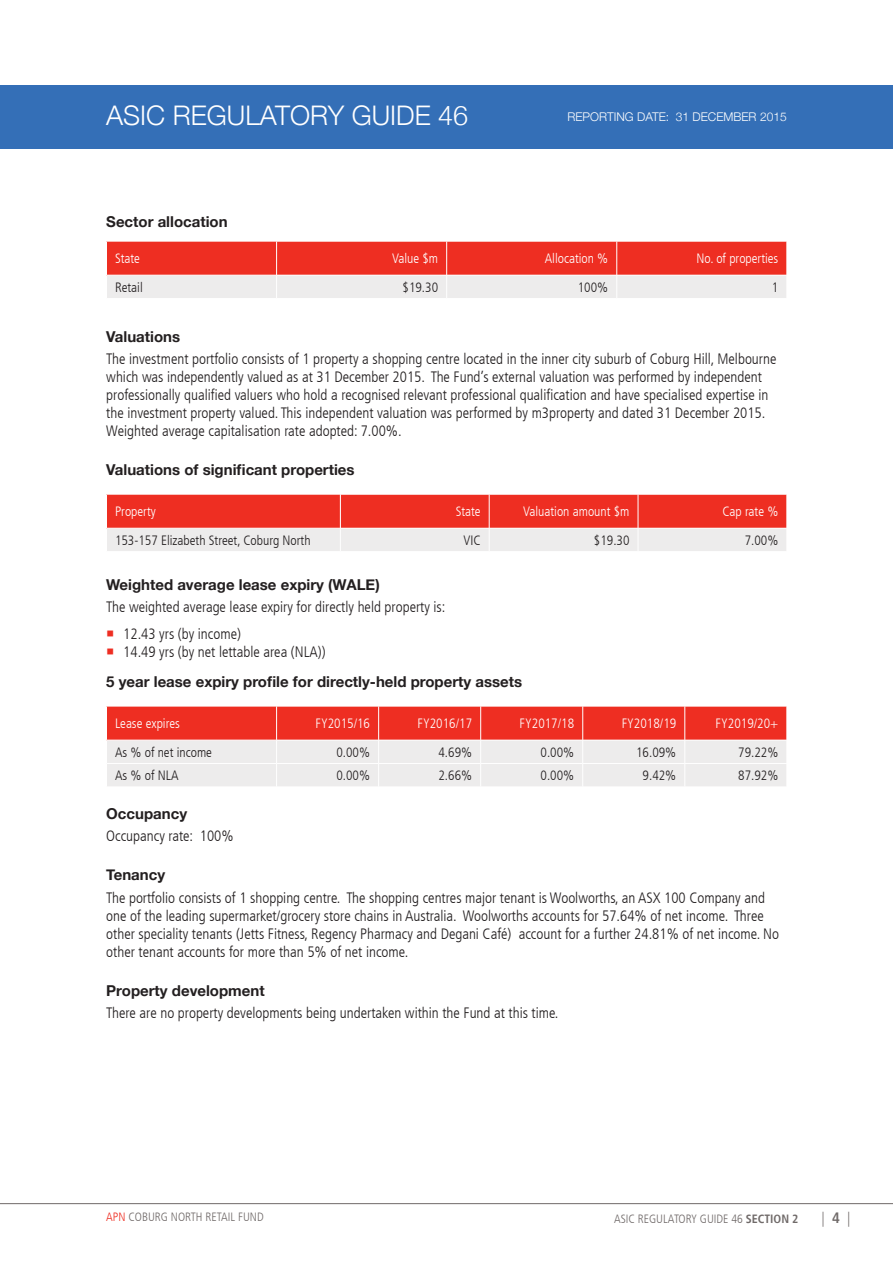
<style>
.page{position:relative;width:893px;height:1263px;background:#fff}
.page>*{position:absolute;margin:0;border:0;box-sizing:border-box;transform-origin:0 0}
.t1{font:300 27px "Helvetica Neue";color:#fff}
.Body_text{font:300 condensed 15px/18px "Frutiger LT";color:#231f20}
.Sub_head_2{font:700 15px "Helvetica Neue";color:#231f20}
.t2{font:300 condensed 15px "Frutiger LT";color:#706a69}
.t3{font:300 condensed 13.5px "Frutiger LT";color:#231f20}
.t4{font:300 condensed 13.5px "Frutiger LT";color:#fff}
.t5{font:300 condensed 12px "Frutiger LT";color:#706a69}
.t6{font:300 12px "Helvetica Neue";color:#fff}
.s1{color:#ee2e22}
.s2{font-weight:700}
</style>
<div class="page">
<div style="left:0;top:85px;width:893px;height:64px;background:#346fb7"></div>
<hr style="left:0;top:1203px;width:893px;height:1px;background:#706a69">
<svg style="left:106px;top:241px;width:681px;height:57px;background:#ee7f78"></svg>
<svg style="left:106px;top:494px;width:681px;height:57px;background:#ee7f78"></svg>
<svg style="left:106px;top:706px;width:681px;height:80px;background:#ee9f9a"></svg>
<h1 class="t1" style="left:106px;top:94px;width:363px">ASIC REGULATORY GUIDE 46</h1>
<p class="t6" style="left:567px;top:107px;width:221px">REPORTING DATE: 31 DECEMBER 2015</p>
<p class="Sub_head_2" style="left:106px;top:210px;width:123px">Sector allocation</p>
<p class="t4" style="left:115px;top:251px;width:27px">State</p>
<p class="t4" style="left:392px;top:251px;width:48px">Value $m</p>
<p class="t4" style="left:545px;top:251px;width:65px">Allocation %</p>
<p class="t4" style="left:697px;top:251px;width:83px">No. of properties</p>
<p class="t3" style="left:115px;top:280px;width:29px">Retail</p>
<p class="t3" style="left:403px;top:280px;width:37px">$19.30</p>
<p class="t3" style="left:578px;top:280px;width:32px">100%</p>
<p class="t3" style="left:772px;top:280px;width:8px">1</p>
<p class="Sub_head_2" style="left:106px;top:325px;width:75px">Valuations</p>
<p class="Body_text" style="left:106px;top:350px;width:672px">The investment portfolio consists of 1 property a shopping centre located in the inner city suburb of Coburg Hill, Melbourne which was independently valued as at 31 December 2015. The Fund’s external valuation was performed by independent professionally qualified valuers who hold a recognised relevant professional qualification and have specialised expertise in the investment property valued. This independent valuation was performed by m3property and dated 31 December 2015.<br>Weighted average capitalisation rate adopted: 7.00%.</p>
<p class="Sub_head_2" style="left:106px;top:458px;width:250px">Valuations of significant properties</p>
<p class="t4" style="left:115px;top:504px;width:42px">Property</p>
<p class="t4" style="left:456px;top:504px;width:27px">State</p>
<p class="t4" style="left:523px;top:504px;width:108px">Valuation amount $m</p>
<p class="t4" style="left:722px;top:504px;width:57px">Cap rate %</p>
<p class="t3" style="left:115px;top:533px;width:197px">153-157 Elizabeth Street, Coburg North</p>
<p class="t3" style="left:463px;top:533px;width:19px">VIC</p>
<p class="t3" style="left:594px;top:533px;width:37px">$19.30</p>
<p class="t3" style="left:745px;top:533px;width:35px">7.00%</p>
<p class="Sub_head_2" style="left:106px;top:573px;width:275px">Weighted average lease expiry (WALE)</p>
<p class="Body_text" style="left:106px;top:598px;width:341px">The weighted average lease expiry for directly held property is:</p>
<p class="Body_text" style="left:106px;top:625px;width:136px"><span class="s1">○</span> 12.43 yrs (by income)</p>
<p class="Body_text" style="left:106px;top:643px;width:221px"><span class="s1">○</span> 14.49 yrs (by net lettable area (NLA))</p>
<p class="Sub_head_2" style="left:106px;top:670px;width:417px">5 year lease expiry profile for directly-held property assets</p>
<p class="t4" style="left:115px;top:716px;width:67px">Lease expires</p>
<p class="t4" style="left:315px;top:716px;width:56px">FY2015/16</p>
<p class="t4" style="left:418px;top:716px;width:56px">FY2016/17</p>
<p class="t4" style="left:520px;top:716px;width:56px">FY2017/18</p>
<p class="t4" style="left:622px;top:716px;width:56px">FY2018/19</p>
<p class="t4" style="left:716px;top:716px;width:64px">FY2019/20+</p>
<p class="t3" style="left:115px;top:744px;width:99px">As % of net income</p>
<p class="t3" style="left:336px;top:744px;width:35px">0.00%</p>
<p class="t3" style="left:438px;top:744px;width:35px">4.69%</p>
<p class="t3" style="left:541px;top:744px;width:35px">0.00%</p>
<p class="t3" style="left:636px;top:744px;width:42px">16.09%</p>
<p class="t3" style="left:738px;top:744px;width:42px">79.22%</p>
<p class="t3" style="left:115px;top:768px;width:65px">As % of NLA</p>
<p class="t3" style="left:336px;top:768px;width:35px">0.00%</p>
<p class="t3" style="left:438px;top:768px;width:35px">2.66%</p>
<p class="t3" style="left:541px;top:768px;width:35px">0.00%</p>
<p class="t3" style="left:643px;top:768px;width:35px">9.42%</p>
<p class="t3" style="left:738px;top:768px;width:42px">87.92%</p>
<p class="Sub_head_2" style="left:106px;top:802px;width:82px">Occupancy</p>
<p class="Body_text" style="left:106px;top:827px;width:129px">Occupancy rate: 100%</p>
<p class="Sub_head_2" style="left:106px;top:863px;width:60px">Tenancy</p>
<p class="Body_text" style="left:106px;top:889px;width:674px">The portfolio consists of 1 shopping centre. The shopping centres major tenant is Woolworths, an ASX 100 Company and one of the leading supermarket/grocery store chains in Australia. Woolworths accounts for 57.64% of net income. Three other speciality tenants (Jetts Fitness, Regency Pharmacy and Degani Café) account for a further 24.81% of net income. No other tenant accounts for more than 5% of net income.</p>
<p class="Sub_head_2" style="left:106px;top:979px;width:160px">Property development</p>
<p class="Body_text" style="left:106px;top:1004px;width:454px">There are no property developments being undertaken within the Fund at this time.</p>
<p class="t5" style="left:106px;top:1210px;width:159px"><span class="s1">APN</span> COBURG NORTH RETAIL FUND</p>
<p class="t5" style="left:614px;top:1212px;width:186px">ASIC REGULATORY GUIDE 46 <span class="s2">SECTION 2</span></p>
<p class="t2" style="left:822px;top:1209px;width:30px">| <span class="s2">4</span> |</p>
</div>
